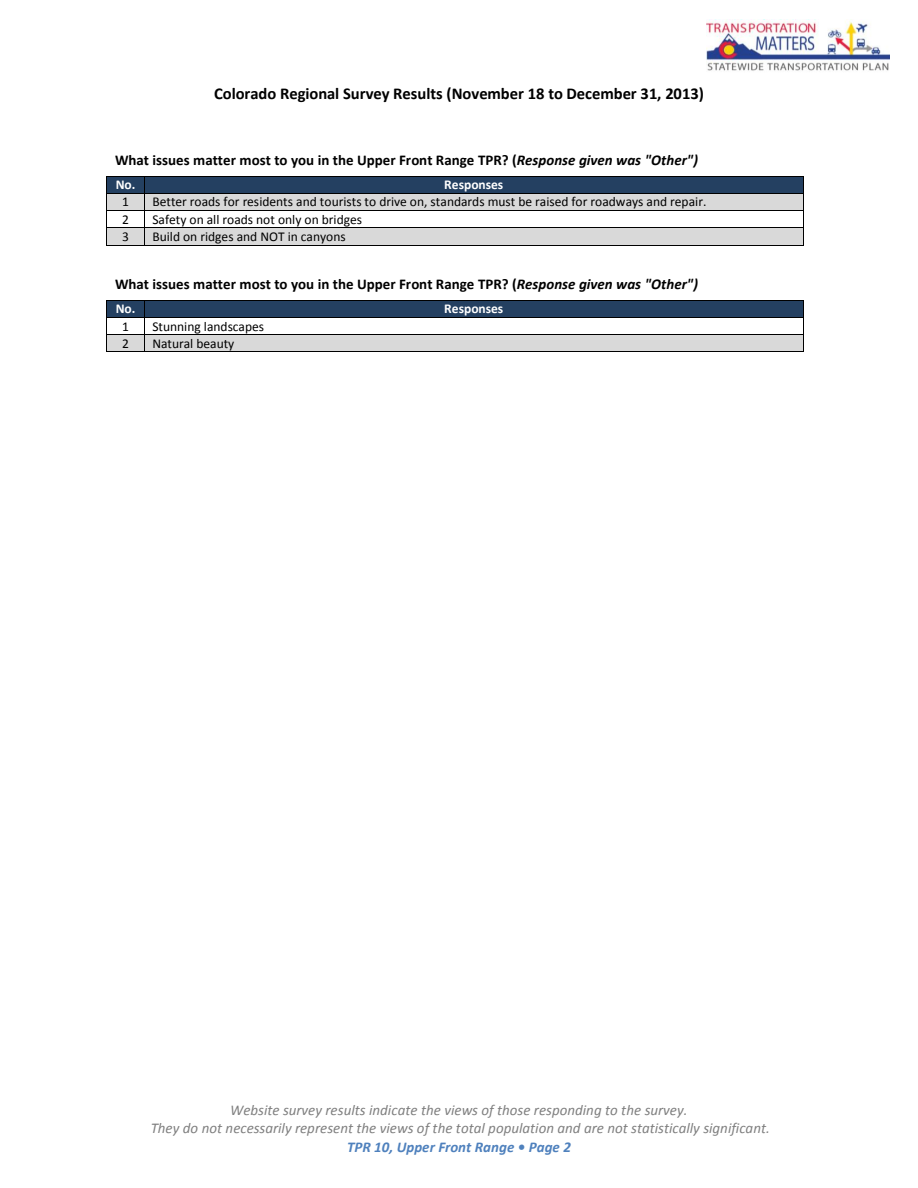
<style>
.page{position:relative;width:918px;height:1188px;background:#fff}
.page>*{position:absolute;margin:0;border:0;box-sizing:border-box;transform-origin:0 0}
.t1{font:700 16.5px "Calibri";letter-spacing:-.005em;color:#000}
.t2{font:italic 15px/18.3px "Calibri";color:#7f7f7f;text-align:center}
.t3{font:700 15px "Calibri";color:#000}
.t4{font:italic 700 15px "Calibri";color:#4f81bd}
.t5{font:13.5px "Calibri";color:#000}
.t6{font:700 13.5px "Calibri";color:#fff}
.s1{font-style:italic}
</style>
<div class="page">
<img style="left:706px;top:20px;width:183px;height:51px">
<div style="left:107px;top:176px;width:8px;height:17px;background:#244061"></div>
<div style="left:136px;top:176px;width:8px;height:17px;background:#244061"></div>
<div style="left:115px;top:176px;width:21px;height:17px;background:#244061"></div>
<div style="left:144px;top:176px;width:8px;height:17px;background:#244061"></div>
<div style="left:795px;top:176px;width:8px;height:17px;background:#244061"></div>
<div style="left:152px;top:176px;width:643px;height:17px;background:#244061"></div>
<hr style="left:108px;top:176px;width:36px;height:1px;background:#000">
<hr style="left:145px;top:176px;width:658px;height:1px;background:#000">
<div style="left:107px;top:194px;width:8px;height:16px;background:#d9d9d9"></div>
<div style="left:136px;top:194px;width:8px;height:16px;background:#d9d9d9"></div>
<div style="left:115px;top:194px;width:21px;height:16px;background:#d9d9d9"></div>
<div style="left:144px;top:194px;width:8px;height:16px;background:#d9d9d9"></div>
<div style="left:795px;top:194px;width:8px;height:16px;background:#d9d9d9"></div>
<div style="left:152px;top:194px;width:643px;height:16px;background:#d9d9d9"></div>
<hr style="left:107px;top:193px;width:37px;height:1px;background:#000">
<hr style="left:145px;top:193px;width:658px;height:1px;background:#000">
<hr style="left:107px;top:210px;width:37px;height:1px;background:#000">
<hr style="left:145px;top:210px;width:658px;height:1px;background:#000">
<div style="left:107px;top:228px;width:8px;height:17px;background:#d9d9d9"></div>
<div style="left:136px;top:228px;width:8px;height:17px;background:#d9d9d9"></div>
<div style="left:115px;top:228px;width:21px;height:17px;background:#d9d9d9"></div>
<div style="left:144px;top:228px;width:8px;height:17px;background:#d9d9d9"></div>
<div style="left:795px;top:228px;width:8px;height:17px;background:#d9d9d9"></div>
<div style="left:152px;top:228px;width:643px;height:17px;background:#d9d9d9"></div>
<hr style="left:107px;top:227px;width:37px;height:1px;background:#000">
<hr style="left:145px;top:227px;width:658px;height:1px;background:#000">
<hr style="left:107px;top:245px;width:37px;height:1px;background:#000">
<svg style="left:144px;top:176px;width:1px;height:70px"></svg>
<hr style="left:145px;top:245px;width:658px;height:1px;background:#000">
<svg style="left:803px;top:176px;width:1px;height:70px"></svg>
<div style="left:107px;top:300px;width:8px;height:17px;background:#244061"></div>
<div style="left:136px;top:300px;width:8px;height:17px;background:#244061"></div>
<div style="left:115px;top:300px;width:21px;height:17px;background:#244061"></div>
<div style="left:144px;top:300px;width:8px;height:17px;background:#244061"></div>
<div style="left:795px;top:300px;width:8px;height:17px;background:#244061"></div>
<div style="left:152px;top:300px;width:643px;height:17px;background:#244061"></div>
<hr style="left:108px;top:300px;width:36px;height:1px;background:#000">
<hr style="left:145px;top:300px;width:658px;height:1px;background:#000">
<hr style="left:107px;top:317px;width:37px;height:1px;background:#000">
<hr style="left:145px;top:317px;width:658px;height:1px;background:#000">
<div style="left:107px;top:335px;width:8px;height:16px;background:#d9d9d9"></div>
<div style="left:136px;top:335px;width:8px;height:16px;background:#d9d9d9"></div>
<div style="left:115px;top:335px;width:21px;height:16px;background:#d9d9d9"></div>
<div style="left:144px;top:335px;width:8px;height:16px;background:#d9d9d9"></div>
<div style="left:795px;top:335px;width:8px;height:16px;background:#d9d9d9"></div>
<div style="left:152px;top:335px;width:643px;height:16px;background:#d9d9d9"></div>
<hr style="left:107px;top:334px;width:37px;height:1px;background:#000">
<hr style="left:145px;top:334px;width:658px;height:1px;background:#000">
<hr style="left:107px;top:351px;width:37px;height:1px;background:#000">
<svg style="left:144px;top:300px;width:1px;height:52px"></svg>
<hr style="left:145px;top:351px;width:658px;height:1px;background:#000">
<svg style="left:803px;top:300px;width:1px;height:52px"></svg>
<p class="t1" style="left:214px;top:86px;width:491px">Colorado Regional Survey Results (November 18 to December 31, 2013)</p>
<p class="t3" style="left:115px;top:153px;width:585px">What issues matter most to you in the Upper Front Range TPR? (<span class="s1">Response given was "Other")</span></p>
<p class="t6" style="left:116px;top:179px;width:21px">No.</p>
<p class="t6" style="left:444px;top:179px;width:61px">Responses</p>
<p class="t5" style="left:122px;top:196px;width:8px">1</p>
<p class="t5" style="left:152px;top:196px;width:556px">Better roads for residents and tourists to drive on, standards must be raised for roadways and repair.</p>
<p class="t5" style="left:122px;top:213px;width:8px">2</p>
<p class="t5" style="left:152px;top:213px;width:211px">Safety on all roads not only on bridges</p>
<p class="t5" style="left:122px;top:231px;width:8px">3</p>
<p class="t5" style="left:152px;top:231px;width:195px">Build on ridges and NOT in canyons</p>
<p class="t3" style="left:115px;top:277px;width:585px">What issues matter most to you in the Upper Front Range TPR? (<span class="s1">Response given was "Other")</span></p>
<p class="t6" style="left:116px;top:303px;width:21px">No.</p>
<p class="t6" style="left:444px;top:303px;width:61px">Responses</p>
<p class="t5" style="left:122px;top:320px;width:8px">1</p>
<p class="t5" style="left:152px;top:320px;width:113px">Stunning landscapes</p>
<p class="t5" style="left:122px;top:338px;width:8px">2</p>
<p class="t5" style="left:152px;top:338px;width:83px">Natural beauty</p>
<p class="t2" style="left:151px;top:1102px;width:621px">Website survey results indicate the views of those responding to the survey.<br>They do not necessarily represent the views of the total population and are not statistically significant.</p>
<p class="t4" style="left:347px;top:1140px;width:225px">TPR 10, Upper Front Range • Page 2</p>
</div>
